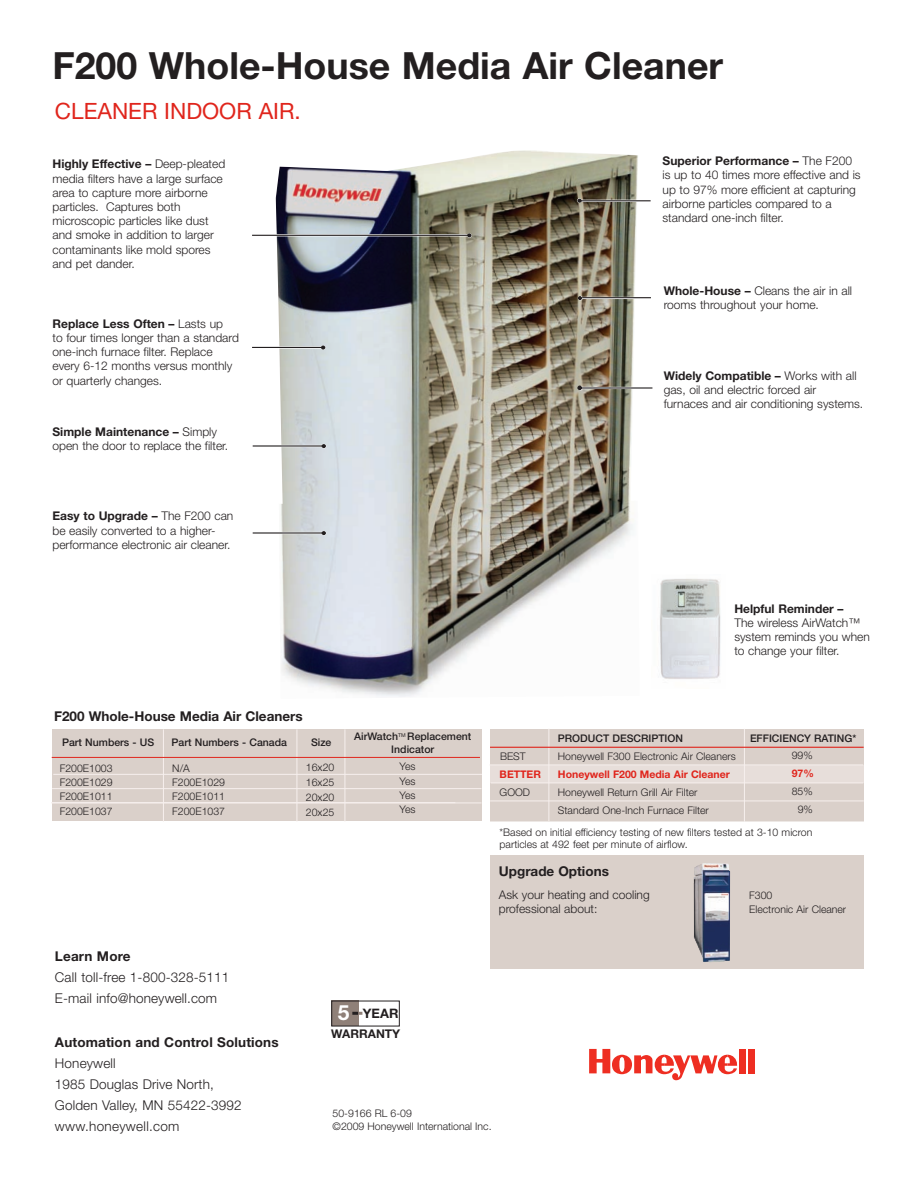
<style>
.page{position:relative;width:918px;height:1188px;background:#fff}
.page>*{position:absolute;margin:0;border:0;box-sizing:border-box;transform-origin:0 0}
.t1{font:700 37.5px "Helvetica Neue";color:#231f20}
.t2{font:22.5px "Helvetica Neue";color:#e0251c}
.t3{font:700 21px "Helvetica Neue";color:#fff}
.t4{font:300 13.5px/21px "Helvetica Neue";letter-spacing:.01em;color:#231f20}
.t5{font:700 13.5px "Helvetica Neue";color:#231f20}
.t6{font:700 13.05px "Helvetica Neue";color:#231f20}
.t7{font:300 12px/14.2px "Helvetica Neue";color:#231f20}
.t8{font:700 12px "Helvetica Neue";color:#231f20}
.t9{font:300 10.5px/14.4px "Helvetica Neue";color:#231f20}
.t10{font:500 10.5px/12.6px "Helvetica Neue";color:#231f20;text-align:center}
.t11{font:700 10.5px "Helvetica Neue";color:#e0251c}
.s1{font-weight:700}
</style>
<div class="page">
<img style="left:276px;top:150px;width:362px;height:547px">
<div style="left:53px;top:729px;width:429px;height:92px;background:#dad0ca"></div>
<hr style="left:53px;top:774px;width:429px;height:1px;background:#f7f0ee">
<hr style="left:52px;top:788px;width:430px;height:1px;background:#f7f0ee">
<hr style="left:51px;top:803px;width:431px;height:1px;background:#f7f0ee">
<hr style="left:163px;top:729px;width:1px;height:93px;background:#f7f0ee">
<hr style="left:297px;top:729px;width:1px;height:93px;background:#f7f0ee">
<hr style="left:345px;top:729px;width:1px;height:93px;background:#f7f0ee">
<div style="left:490px;top:729px;width:374px;height:239px;background:#dad0ca"></div>
<div style="left:491px;top:766px;width:373px;height:17px;background:#e7deda"></div>
<div style="left:739px;top:1049px;width:7px;height:24px;background:#ee2e22"></div>
<div style="left:748px;top:1049px;width:7px;height:24px;background:#ee2e22"></div>
<svg style="left:589px;top:1049px;width:148px;height:31px"></svg>
<div style="left:331px;top:1001px;width:27px;height:25px;background:#8f8078"></div>
<svg style="left:352px;top:1012px;width:10px;height:3px"></svg>
<div style="left:331px;top:1001px;width:69px;height:25px;border:1px solid #231f20"></div>
<img style="left:660px;top:578px;width:61px;height:101px">
<hr style="left:51px;top:802px;width:404px;height:1px;background:#f7f0ee">
<hr style="left:52px;top:757px;width:428px;height:1px;background:#e0251c">
<hr style="left:489px;top:765px;width:374px;height:1px;background:#f7f0ee">
<hr style="left:491px;top:783px;width:372px;height:1px;background:#f7f0ee">
<hr style="left:490px;top:801px;width:374px;height:1px;background:#f7f0ee">
<hr style="left:549px;top:729px;width:1px;height:92px;background:#f7f0ee">
<hr style="left:744px;top:729px;width:1px;height:93px;background:#f7f0ee">
<hr style="left:490px;top:747px;width:374px;height:1px;background:#e0251c">
<div style="left:487px;top:821px;width:381px;height:6px;background:#ede8e5"></div>
<hr style="left:581px;top:297px;width:79px;height:2px;background:#fff">
<hr style="left:580px;top:387px;width:72px;height:2px;background:#231f20">
<svg style="left:578px;top:296px;width:5px;height:5px"></svg>
<svg style="left:577px;top:386px;width:6px;height:5px"></svg>
<hr style="left:582px;top:297px;width:69px;height:1px;background:#231f20">
<hr style="left:252px;top:234px;width:216px;height:2px;background:#fff">
<hr style="left:252px;top:235px;width:216px;height:1px;background:#231f20">
<svg style="left:467px;top:233px;width:5px;height:5px"></svg>
<hr style="left:257px;top:346px;width:65px;height:3px;background:#fff">
<hr style="left:252px;top:347px;width:70px;height:1px;background:#231f20">
<svg style="left:321px;top:345px;width:5px;height:5px"></svg>
<hr style="left:253px;top:445px;width:69px;height:2px;background:#231f20">
<svg style="left:322px;top:444px;width:4px;height:5px"></svg>
<hr style="left:253px;top:532px;width:69px;height:2px;background:#231f20">
<svg style="left:322px;top:531px;width:4px;height:5px"></svg>
<hr style="left:581px;top:200px;width:65px;height:2px;background:#fff">
<hr style="left:581px;top:200px;width:70px;height:1px;background:#231f20">
<svg style="left:577px;top:198px;width:5px;height:5px"></svg>
<div style="left:487px;top:822px;width:381px;height:33px;background:#fff"></div>
<img style="left:693px;top:863px;width:37px;height:99px">
<h1 class="t1" style="left:53px;top:53px;width:672px">F200 Whole-House Media Air Cleaner</h1>
<h2 class="t2" style="left:55px;top:103px;width:247px">CLEANER INDOOR AIR.</h2>
<p class="t7" style="left:53px;top:158px;width:174px"><span class="s1">Highly Effective –</span> Deep-pleated media filters have a large surface area to capture more airborne particles. Captures both microscopic particles like dust and smoke in addition to larger contaminants like mold spores and pet dander.</p>
<p class="t7" style="left:53px;top:317px;width:188px"><span class="s1">Replace Less Often –</span> Lasts up<br>to four times longer than a standard one-inch furnace filter. Replace every 6-12 months versus monthly or quarterly changes.</p>
<p class="t7" style="left:53px;top:426px;width:177px"><span class="s1">Simple Maintenance –</span> Simply open the door to replace the filter.</p>
<p class="t7" style="left:663px;top:155px;width:200px"><span class="s1">Superior Performance –</span> The F200 is up to 40 times more effective and is up to 97% more efficient at capturing airborne particles compared to a standard one-inch filter.</p>
<p class="t7" style="left:664px;top:284px;width:190px"><span class="s1">Whole-House –</span> Cleans the air in all rooms throughout your home.</p>
<p class="t7" style="left:664px;top:369px;width:201px"><span class="s1">Widely Compatible –</span> Works with all gas, oil and electric forced air furnaces and air conditioning systems.</p>
<p class="t7" style="left:53px;top:510px;width:182px"><span class="s1">Easy to Upgrade –</span> The F200 can be easily converted to a higher&shy;performance electronic air cleaner.</p>
<p class="t8" style="left:734px;top:604px;width:111px">Helpful Reminder –</p>
<p class="t7" style="left:734px;top:617px;width:137px">The wireless AirWatch™ system reminds you when to change your filter.</p>
<p class="t5" style="left:54px;top:711px;width:250px">F200 Whole-House Media Air Cleaners</p>
<p class="t10" style="left:62px;top:737px;width:94px">Part Numbers - US</p>
<p class="t10" style="left:172px;top:737px;width:117px">Part Numbers - Canada</p>
<p class="t10" style="left:311px;top:737px;width:22px">Size</p>
<p class="t9" style="left:60px;top:762px;width:54px;text-align:justify">F200E1003<br>F200E1029<br>F200E1011<br>F200E1037</p>
<p class="t9" style="left:172px;top:762px;width:54px">N/A<br>F200E1029<br>F200E1011<br>F200E1037</p>
<p class="t9" style="left:306px;top:761px;width:30px;line-height:15px;text-align:justify">16x20<br>16x25<br>20x20<br>20x25</p>
<p class="t10" style="left:354px;top:731px;width:119px">AirWatch<sup>TM</sup> Replacement<br>Indicator</p>
<p class="t9" style="left:400px;top:760px;width:17px;text-align:justify">Yes Yes Yes Yes</p>
<p class="t9" style="left:500px;top:750px;width:27px">BEST</p>
<p class="t11" style="left:500px;top:771px;width:43px">BETTER</p>
<p class="t9" style="left:500px;top:786px;width:32px">GOOD</p>
<p class="t10" style="left:558px;top:733px;width:127px">PRODUCT DESCRIPTION</p>
<p class="t9" style="left:558px;top:750px;width:179px">Honeywell F300 Electronic Air Cleaners</p>
<p class="t11" style="left:558px;top:770px;width:174px">Honeywell F200 Media Air Cleaner</p>
<p class="t9" style="left:558px;top:784px;width:152px;line-height:18px">Honeywell Return Grill Air Filter<br>Standard One-Inch Furnace Filter</p>
<p class="t10" style="left:750px;top:733px;width:108px">EFFICIENCY RATING*</p>
<p class="t9" style="left:792px;top:749px;width:23px">99%</p>
<p class="t11" style="left:792px;top:769px;width:24px">97%</p>
<p class="t9" style="left:792px;top:783px;width:23px;line-height:18px;text-align:center">85%<br>9%</p>
<p class="t9" style="left:500px;top:828px;width:314px;line-height:12px">*Based on initial efficiency testing of new filters tested at 3-10 micron particles at 492 feet per minute of airflow.</p>
<p class="t5" style="left:499px;top:866px;width:112px">Upgrade Options</p>
<p class="t7" style="left:499px;top:889px;width:152px;line-height:13.5px">Ask your heating and cooling professional about:</p>
<p class="t9" style="left:749px;top:890px;width:99px;line-height:13.5px">F300<br>Electronic Air Cleaner</p>
<p class="t5" style="left:55px;top:951px;width:77px">Learn More</p>
<p class="t4" style="left:55px;top:968px;width:176px">Call toll-free 1-800-328-5111<br>E-mail info@honeywell.com</p>
<p class="t5" style="left:55px;top:1037px;width:225px">Automation and Control Solutions</p>
<p class="t4" style="left:55px;top:1054px;width:188px">Honeywell<br>1985 Douglas Drive North,<br>Golden Valley, MN 55422-3992 www.honeywell.com</p>
<h3 class="t3" style="left:338px;top:1005px;width:13px">5</h3>
<p class="t6" style="left:363px;top:1009px;width:37px">YEAR</p>
<p class="t8" style="left:331px;top:1029px;width:71px">WARRANTY</p>
<p class="t9" style="left:333px;top:1108px;width:161px;line-height:12.6px">50-9166 RL 6-09<br>©2009 Honeywell International Inc.</p>
</div>
